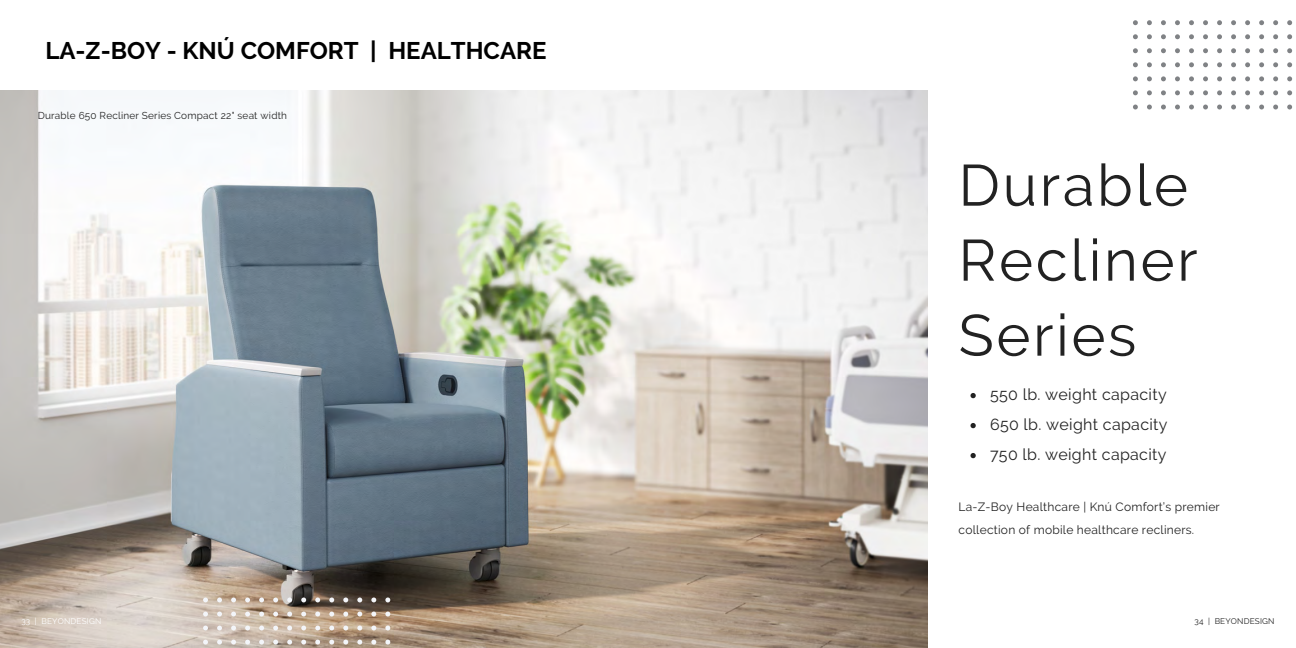
<style>
.page{position:relative;width:1296px;height:648px;background:#fff}
.page>*{position:absolute;margin:0;border:0;box-sizing:border-box;transform-origin:0 0}
.t1{font:58px/75px "Raleway";letter-spacing:.045em;color:#222}
.t2{font:700 24px "Raleway";color:#000}
.t3{font:16px/30px "Raleway";letter-spacing:.02em;color:#222;text-align:justify}
.t4{font:12px/22.5px "Raleway";letter-spacing:.02em;color:#222}
.t5{font:10px "Raleway";letter-spacing:.02em;color:#222}
.t6{font:8.2px "Raleway";letter-spacing:.02em;color:#fff}
.t7{font:8.2px "Raleway";letter-spacing:.02em;color:#222}
</style>
<div class="page">
<img style="left:0;top:91px;width:928px;height:557px">
<svg style="left:1133px;top:20px;width:5px;height:5px"></svg>
<svg style="left:1147px;top:20px;width:5px;height:5px"></svg>
<svg style="left:1161px;top:20px;width:5px;height:5px"></svg>
<svg style="left:1175px;top:20px;width:5px;height:5px"></svg>
<svg style="left:1189px;top:20px;width:5px;height:5px"></svg>
<svg style="left:1203px;top:20px;width:5px;height:5px"></svg>
<svg style="left:1217px;top:20px;width:5px;height:5px"></svg>
<svg style="left:1133px;top:34px;width:5px;height:5px"></svg>
<svg style="left:1147px;top:34px;width:5px;height:5px"></svg>
<svg style="left:1161px;top:34px;width:5px;height:5px"></svg>
<svg style="left:1175px;top:34px;width:5px;height:5px"></svg>
<svg style="left:1189px;top:34px;width:5px;height:5px"></svg>
<svg style="left:1203px;top:34px;width:5px;height:5px"></svg>
<svg style="left:1217px;top:34px;width:5px;height:5px"></svg>
<svg style="left:1133px;top:48px;width:5px;height:5px"></svg>
<svg style="left:1147px;top:48px;width:5px;height:5px"></svg>
<svg style="left:1161px;top:48px;width:5px;height:5px"></svg>
<svg style="left:1175px;top:48px;width:5px;height:5px"></svg>
<svg style="left:1189px;top:48px;width:5px;height:5px"></svg>
<svg style="left:1203px;top:48px;width:5px;height:5px"></svg>
<svg style="left:1217px;top:48px;width:5px;height:5px"></svg>
<svg style="left:1133px;top:62px;width:5px;height:5px"></svg>
<svg style="left:1147px;top:62px;width:5px;height:5px"></svg>
<svg style="left:1161px;top:62px;width:5px;height:5px"></svg>
<svg style="left:1175px;top:62px;width:5px;height:5px"></svg>
<svg style="left:1189px;top:62px;width:5px;height:5px"></svg>
<svg style="left:1203px;top:62px;width:5px;height:5px"></svg>
<svg style="left:1217px;top:62px;width:5px;height:5px"></svg>
<svg style="left:1133px;top:76px;width:5px;height:5px"></svg>
<svg style="left:1147px;top:76px;width:5px;height:5px"></svg>
<svg style="left:1161px;top:76px;width:5px;height:5px"></svg>
<svg style="left:1175px;top:76px;width:5px;height:5px"></svg>
<svg style="left:1189px;top:76px;width:5px;height:5px"></svg>
<svg style="left:1203px;top:76px;width:5px;height:5px"></svg>
<svg style="left:1217px;top:76px;width:5px;height:5px"></svg>
<svg style="left:1133px;top:90px;width:5px;height:5px"></svg>
<svg style="left:1147px;top:90px;width:5px;height:5px"></svg>
<svg style="left:1161px;top:90px;width:5px;height:5px"></svg>
<svg style="left:1175px;top:90px;width:5px;height:5px"></svg>
<svg style="left:1189px;top:90px;width:5px;height:5px"></svg>
<svg style="left:1203px;top:90px;width:5px;height:5px"></svg>
<svg style="left:1217px;top:90px;width:5px;height:5px"></svg>
<svg style="left:1133px;top:105px;width:5px;height:4px"></svg>
<svg style="left:1147px;top:105px;width:5px;height:4px"></svg>
<svg style="left:1161px;top:105px;width:5px;height:4px"></svg>
<svg style="left:1175px;top:105px;width:5px;height:4px"></svg>
<svg style="left:1189px;top:105px;width:5px;height:4px"></svg>
<svg style="left:1203px;top:105px;width:5px;height:4px"></svg>
<svg style="left:1217px;top:105px;width:5px;height:4px"></svg>
<svg style="left:1231px;top:20px;width:5px;height:5px"></svg>
<svg style="left:1245px;top:20px;width:5px;height:5px"></svg>
<svg style="left:1259px;top:20px;width:5px;height:5px"></svg>
<svg style="left:1273px;top:20px;width:5px;height:5px"></svg>
<svg style="left:1287px;top:20px;width:5px;height:5px"></svg>
<svg style="left:1231px;top:34px;width:5px;height:5px"></svg>
<svg style="left:1245px;top:34px;width:5px;height:5px"></svg>
<svg style="left:1259px;top:34px;width:5px;height:5px"></svg>
<svg style="left:1273px;top:34px;width:5px;height:5px"></svg>
<svg style="left:1287px;top:34px;width:5px;height:5px"></svg>
<svg style="left:1231px;top:48px;width:5px;height:5px"></svg>
<svg style="left:1245px;top:48px;width:5px;height:5px"></svg>
<svg style="left:1259px;top:48px;width:5px;height:5px"></svg>
<svg style="left:1273px;top:48px;width:5px;height:5px"></svg>
<svg style="left:1287px;top:48px;width:5px;height:5px"></svg>
<svg style="left:1231px;top:62px;width:5px;height:5px"></svg>
<svg style="left:1245px;top:62px;width:5px;height:5px"></svg>
<svg style="left:1259px;top:62px;width:5px;height:5px"></svg>
<svg style="left:1273px;top:62px;width:5px;height:5px"></svg>
<svg style="left:1287px;top:62px;width:5px;height:5px"></svg>
<svg style="left:1231px;top:76px;width:5px;height:5px"></svg>
<svg style="left:1245px;top:76px;width:5px;height:5px"></svg>
<svg style="left:1259px;top:76px;width:5px;height:5px"></svg>
<svg style="left:1273px;top:76px;width:5px;height:5px"></svg>
<svg style="left:1287px;top:76px;width:5px;height:5px"></svg>
<svg style="left:1231px;top:90px;width:5px;height:5px"></svg>
<svg style="left:1245px;top:90px;width:5px;height:5px"></svg>
<svg style="left:1259px;top:90px;width:5px;height:5px"></svg>
<svg style="left:1273px;top:90px;width:5px;height:5px"></svg>
<svg style="left:1287px;top:90px;width:5px;height:5px"></svg>
<svg style="left:1231px;top:105px;width:5px;height:4px"></svg>
<svg style="left:1245px;top:105px;width:5px;height:4px"></svg>
<svg style="left:1259px;top:105px;width:5px;height:4px"></svg>
<svg style="left:1273px;top:105px;width:5px;height:4px"></svg>
<svg style="left:1287px;top:105px;width:5px;height:4px"></svg>
<svg style="left:203px;top:598px;width:5px;height:4px"></svg>
<svg style="left:217px;top:598px;width:5px;height:4px"></svg>
<svg style="left:231px;top:598px;width:5px;height:4px"></svg>
<svg style="left:245px;top:598px;width:5px;height:4px"></svg>
<svg style="left:259px;top:598px;width:5px;height:4px"></svg>
<svg style="left:273px;top:598px;width:5px;height:4px"></svg>
<svg style="left:287px;top:598px;width:5px;height:4px"></svg>
<svg style="left:203px;top:612px;width:5px;height:5px"></svg>
<svg style="left:217px;top:612px;width:5px;height:5px"></svg>
<svg style="left:231px;top:612px;width:5px;height:5px"></svg>
<svg style="left:245px;top:612px;width:5px;height:5px"></svg>
<svg style="left:259px;top:612px;width:5px;height:5px"></svg>
<svg style="left:273px;top:612px;width:5px;height:5px"></svg>
<svg style="left:287px;top:612px;width:5px;height:5px"></svg>
<svg style="left:203px;top:626px;width:5px;height:4px"></svg>
<svg style="left:217px;top:626px;width:5px;height:4px"></svg>
<svg style="left:231px;top:626px;width:5px;height:4px"></svg>
<svg style="left:245px;top:626px;width:5px;height:4px"></svg>
<svg style="left:259px;top:626px;width:5px;height:4px"></svg>
<svg style="left:273px;top:626px;width:5px;height:4px"></svg>
<svg style="left:287px;top:626px;width:5px;height:4px"></svg>
<svg style="left:203px;top:640px;width:5px;height:5px"></svg>
<svg style="left:217px;top:640px;width:5px;height:5px"></svg>
<svg style="left:231px;top:640px;width:5px;height:5px"></svg>
<svg style="left:245px;top:640px;width:5px;height:5px"></svg>
<svg style="left:259px;top:640px;width:5px;height:5px"></svg>
<svg style="left:273px;top:640px;width:5px;height:5px"></svg>
<svg style="left:287px;top:640px;width:5px;height:5px"></svg>
<svg style="left:301px;top:598px;width:5px;height:4px"></svg>
<svg style="left:315px;top:598px;width:5px;height:4px"></svg>
<svg style="left:329px;top:598px;width:5px;height:4px"></svg>
<svg style="left:343px;top:598px;width:5px;height:4px"></svg>
<svg style="left:357px;top:598px;width:5px;height:4px"></svg>
<svg style="left:371px;top:598px;width:5px;height:4px"></svg>
<svg style="left:385px;top:598px;width:5px;height:4px"></svg>
<svg style="left:301px;top:612px;width:5px;height:5px"></svg>
<svg style="left:315px;top:612px;width:5px;height:5px"></svg>
<svg style="left:329px;top:612px;width:5px;height:5px"></svg>
<svg style="left:343px;top:612px;width:5px;height:5px"></svg>
<svg style="left:357px;top:612px;width:5px;height:5px"></svg>
<svg style="left:371px;top:612px;width:5px;height:5px"></svg>
<svg style="left:385px;top:612px;width:5px;height:5px"></svg>
<svg style="left:301px;top:626px;width:5px;height:4px"></svg>
<svg style="left:315px;top:626px;width:5px;height:4px"></svg>
<svg style="left:329px;top:626px;width:5px;height:4px"></svg>
<svg style="left:343px;top:626px;width:5px;height:4px"></svg>
<svg style="left:357px;top:626px;width:5px;height:4px"></svg>
<svg style="left:371px;top:626px;width:5px;height:4px"></svg>
<svg style="left:385px;top:626px;width:5px;height:4px"></svg>
<svg style="left:301px;top:640px;width:5px;height:5px"></svg>
<svg style="left:315px;top:640px;width:5px;height:5px"></svg>
<svg style="left:329px;top:640px;width:5px;height:5px"></svg>
<svg style="left:343px;top:640px;width:5px;height:5px"></svg>
<svg style="left:357px;top:640px;width:5px;height:5px"></svg>
<svg style="left:371px;top:640px;width:5px;height:5px"></svg>
<svg style="left:385px;top:640px;width:5px;height:5px"></svg>
<svg style="left:971px;top:393px;width:5px;height:5px"></svg>
<svg style="left:971px;top:423px;width:5px;height:5px"></svg>
<svg style="left:971px;top:453px;width:5px;height:5px"></svg>
<h2 class="t2" style="left:45px;top:36px;width:503px">LA-Z-BOY - KNÚ COMFORT | HEALTHCARE</h2>
<p class="t5" style="left:38px;top:109px;width:251px">Durable 650 Recliner Series Compact 22" seat width</p>
<h1 class="t1" style="left:959px;top:148px;width:241px">Durable<br>Recliner<br>Series</h1>
<h3 class="t3" style="left:990px;top:380px;width:179px">550 lb. weight capacity 650 lb. weight capacity 750 lb. weight capacity</h3>
<p class="t4" style="left:959px;top:496px;width:263px">La-Z-Boy Healthcare | Knú Comfort’s premier collection of mobile healthcare recliners.</p>
<p class="t6" style="left:21px;top:616px;width:81px">33 | BEYONDESIGN</p>
<p class="t7" style="left:1195px;top:616px;width:82px">34 | BEYONDESIGN</p>
</div>
